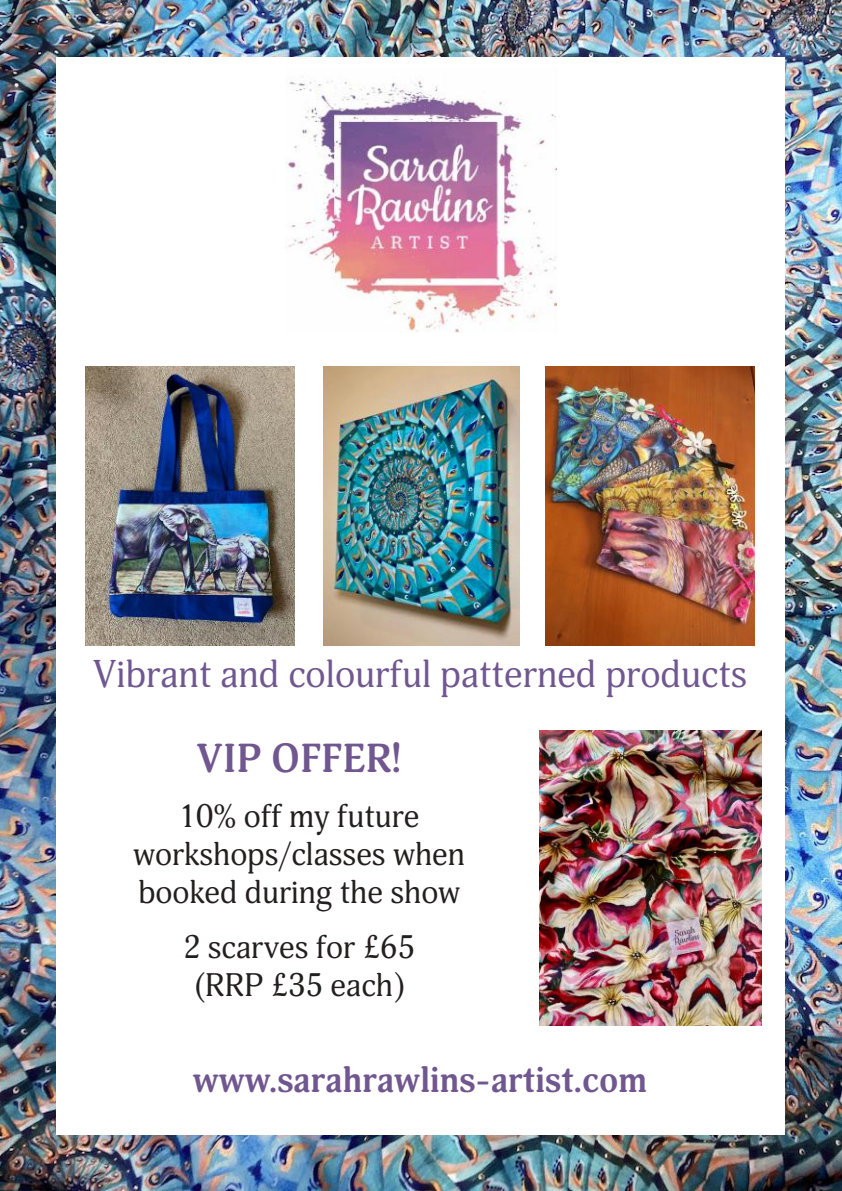
<style>
.page{position:relative;width:842px;height:1191px;background:#fff}
.page>*{position:absolute;margin:0;border:0;box-sizing:border-box;transform-origin:0 0}
.t1{font:700 40px "Adonis";color:#705790}
.t2{font:38px "Adonis";color:#705790}
.t3{font:700 36px "Adonis";color:#705790}
.t4{font:32px/38.4px "Adonis";color:#241f1f;text-align:center}
</style>
<div class="page">
<img style="left:0;top:0;width:842px;height:1191px">
<div style="left:57px;top:57px;width:728px;height:1077px;background:#fff"></div>
<img style="left:285px;top:76px;width:272px;height:256px">
<img style="left:85px;top:366px;width:210px;height:280px">
<img style="left:323px;top:366px;width:197px;height:280px">
<img style="left:545px;top:366px;width:210px;height:280px">
<img style="left:539px;top:730px;width:222px;height:296px">
<p class="t2" style="left:93px;top:652px;width:656px">Vibrant and colourful patterned products</p>
<p class="t1" style="left:197px;top:735px;width:207px">VIP OFFER!</p>
<p class="t4" style="left:133px;top:797px;width:333px">10% off my future workshops/classes when booked during the show</p>
<p class="t4" style="left:183px;top:928px;width:234px">2 scarves for £65 (RRP £35 each)</p>
<p class="t3" style="left:193px;top:1058px;width:456px">www.sarahrawlins-artist.com</p>
</div>
